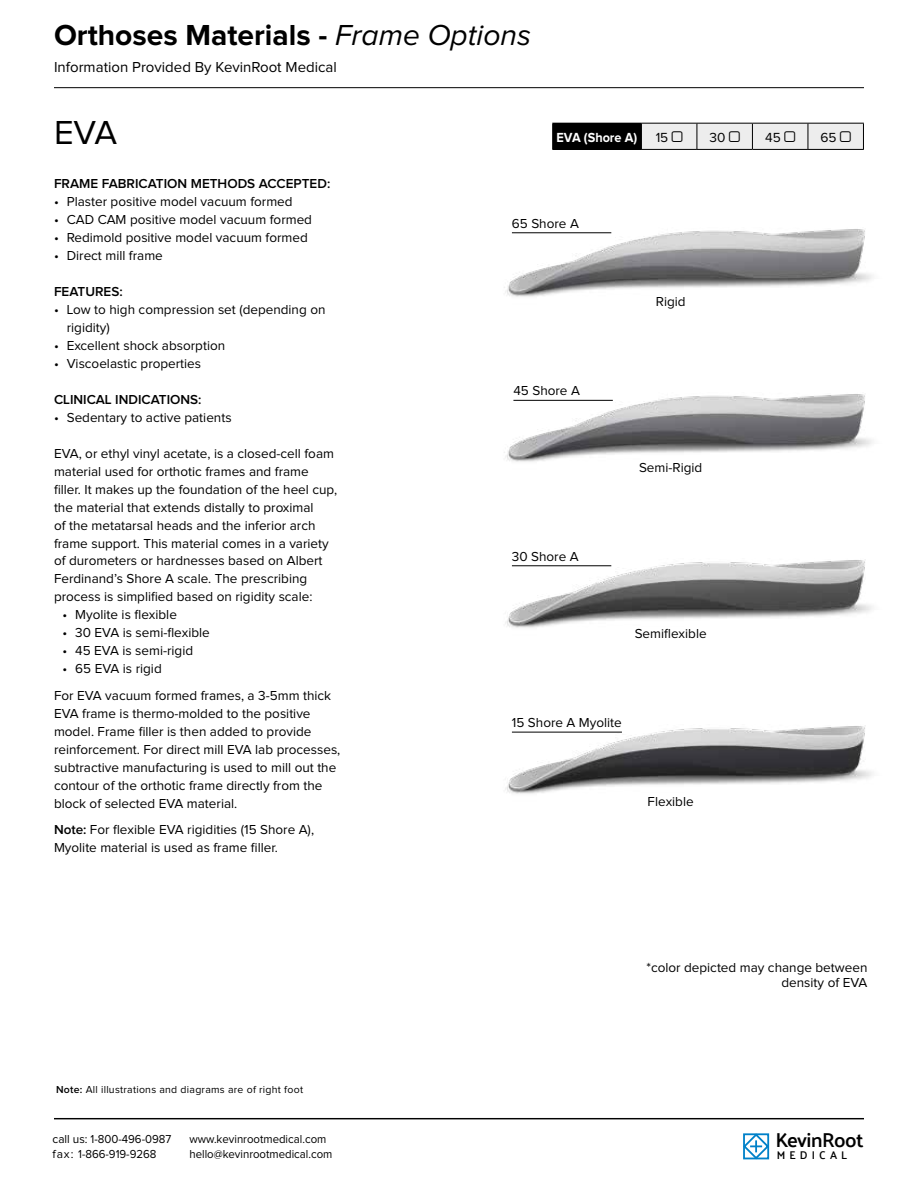
<style>
.page{position:relative;width:918px;height:1188px;background:#fff}
.page>*{position:absolute;margin:0;border:0;box-sizing:border-box;transform-origin:0 0}
.t1{font:34.5px "Proxima Nova";color:#000}
.t2{font:700 30px "Proxima Nova";color:#000}
.t3{font:600 20.1px "Palanquin";letter-spacing:-.02em;color:#000}
.t4{font:15px "Proxima Nova";color:#000}
.t5{font:700 13.65px "Proxima Nova";color:#fff;scale:.93 1}
.t6{font:13.65px "Proxima Nova";color:#000}
.t7{font:13.5px/18px "Proxima Nova";color:#000}
.t8{font:600 13.5px "Proxima Nova";color:#000}
.t9{font:12px/15px "Proxima Nova";color:#000;scale:.95 1}
.t10{font:12px/15px "Proxima Nova";color:#000}
.t11{font:600 11.1px "Palanquin";letter-spacing:.37em;color:#000}
.t12{font:10.5px "Proxima Nova";letter-spacing:.025em;color:#000}
.s1{font-weight:400;font-style:italic}
.s2{font-weight:600}
</style>
<div class="page">
<hr style="left:54px;top:87px;width:810px;height:1px;background:#000">
<hr style="left:54px;top:1118px;width:810px;height:1px;background:#000">
<hr style="left:54px;top:1119px;width:810px;height:1px;background:#000">
<svg style="left:743px;top:1133px;width:27px;height:27px"></svg>
<img style="left:296px;top:87px;width:568px;height:36px">
<img style="left:504px;top:229px;width:368px;height:68px">
<img style="left:504px;top:394px;width:368px;height:166px">
<img style="left:505px;top:560px;width:367px;height:234px">
<div style="left:553px;top:123px;width:88px;height:26px;background:#000"></div>
<svg style="left:552px;top:124px;width:1px;height:25px"></svg>
<hr style="left:552px;top:123px;width:89px;height:1px;background:#000">
<hr style="left:552px;top:149px;width:89px;height:1px;background:#000">
<hr style="left:641px;top:149px;width:56px;height:1px;background:#000">
<hr style="left:697px;top:149px;width:55px;height:1px;background:#000">
<hr style="left:752px;top:149px;width:56px;height:1px;background:#000">
<hr style="left:808px;top:149px;width:56px;height:1px;background:#000">
<hr style="left:512px;top:233px;width:99px;height:1px;background:#000">
<hr style="left:513px;top:400px;width:100px;height:1px;background:#000">
<hr style="left:512px;top:566px;width:99px;height:1px;background:#000">
<hr style="left:512px;top:732px;width:110px;height:1px;background:#000">
<svg style="left:641px;top:123px;width:223px;height:26px;background:#e1e1e1"></svg>
<h2 class="t2" style="left:54px;top:22px;width:479px">Orthoses Materials - <span class="s1">Frame Options</span></h2>
<p class="t4" style="left:54px;top:60px;width:284px">Information Provided By KevinRoot Medical</p>
<h1 class="t1" style="left:54px;top:117px;width:65px">EVA</h1>
<p class="t5" style="left:557px;top:131px;width:88px">EVA (Shore A)</p>
<p class="t6" style="left:656px;top:131px;width:14px">15</p>
<p class="t6" style="left:710px;top:131px;width:17px">30</p>
<p class="t6" style="left:765px;top:131px;width:17px">45</p>
<p class="t6" style="left:821px;top:131px;width:18px">65</p>
<p class="t8" style="left:54px;top:177px;width:278px">FRAME FABRICATION METHODS ACCEPTED:</p>
<p class="t7" style="left:54px;top:193px;width:240px">• Plaster positive model vacuum formed</p>
<p class="t7" style="left:54px;top:211px;width:260px">• CAD CAM positive model vacuum formed</p>
<p class="t7" style="left:54px;top:229px;width:255px">• Redimold positive model vacuum formed</p>
<p class="t7" style="left:54px;top:247px;width:110px">• Direct mill frame</p>
<p class="t8" style="left:54px;top:285px;width:70px">FEATURES:</p>
<p class="t7" style="left:67px;top:301px;width:260px;text-indent:-13px">• Low to high compression set (depending on rigidity)</p>
<p class="t7" style="left:54px;top:337px;width:173px">• Excellent shock absorption</p>
<p class="t7" style="left:54px;top:355px;width:149px">• Viscoelastic properties</p>
<p class="t8" style="left:54px;top:393px;width:149px">CLINICAL INDICATIONS:</p>
<p class="t7" style="left:54px;top:409px;width:179px">• Sedentary to active patients</p>
<p class="t7" style="left:54px;top:445px;width:285px">EVA, or ethyl vinyl acetate, is a closed-cell foam material used for orthotic frames and frame filler. It makes up the foundation of the heel cup, the material that extends distally to proximal<br>of the metatarsal heads and the inferior arch frame support. This material comes in a variety of durometers or hardnesses based on Albert Ferdinand’s Shore A scale. The prescribing process is simplified based on rigidity scale:</p>
<p class="t7" style="left:63px;top:607px;width:116px">• Myolite is flexible</p>
<p class="t7" style="left:63px;top:625px;width:149px">• 30 EVA is semi-flexible</p>
<p class="t7" style="left:63px;top:643px;width:132px">• 45 EVA is semi-rigid</p>
<p class="t7" style="left:54px;top:656px;width:279px;line-height:26.5px;text-indent:9px">• 65 EVA is rigid<br>For EVA vacuum formed frames, a 3-5mm thick</p>
<p class="t7" style="left:54px;top:705px;width:288px">EVA frame is thermo-molded to the positive model. Frame filler is then added to provide reinforcement. For direct mill EVA lab processes, subtractive manufacturing is used to mill out the contour of the orthotic frame directly from the block of selected EVA material.</p>
<p class="t7" style="left:54px;top:822px;width:262px"><span class="s2">Note:</span> For flexible EVA rigidities (15 Shore A),<br>Myolite material is used as frame filler.</p>
<p class="t12" style="left:56px;top:1084px;width:249px"><span class="s2">Note:</span> All illustrations and diagrams are of right foot</p>
<p class="t10" style="left:53px;top:1132px;width:120px">call us: 1-800-496-0987 fax: 1-866-919-9268</p>
<p class="t9" style="left:189px;top:1132px;width:152px">www.kevinrootmedical.com hello@kevinrootmedical.com</p>
<p class="t7" style="left:512px;top:215px;width:68px">65 Shore A</p>
<p class="t7" style="left:513px;top:382px;width:68px">45 Shore A</p>
<p class="t7" style="left:512px;top:548px;width:68px">30 Shore A</p>
<p class="t7" style="left:656px;top:293px;width:31px">Rigid</p>
<p class="t7" style="left:639px;top:459px;width:65px">Semi-Rigid</p>
<p class="t7" style="left:635px;top:626px;width:73px">Semiflexible</p>
<p class="t7" style="left:512px;top:714px;width:111px">15 Shore A Myolite</p>
<p class="t7" style="left:648px;top:793px;width:48px">Flexible</p>
<p class="t7" style="left:646px;top:960px;width:222px;line-height:15px;text-align:right">*color depicted may change between density of EVA</p>
<h3 class="t3" style="left:776px;top:1128px;width:89px">KevinRoot</h3>
<p class="t11" style="left:777px;top:1149px;width:72px">MEDICAL</p>
</div>
